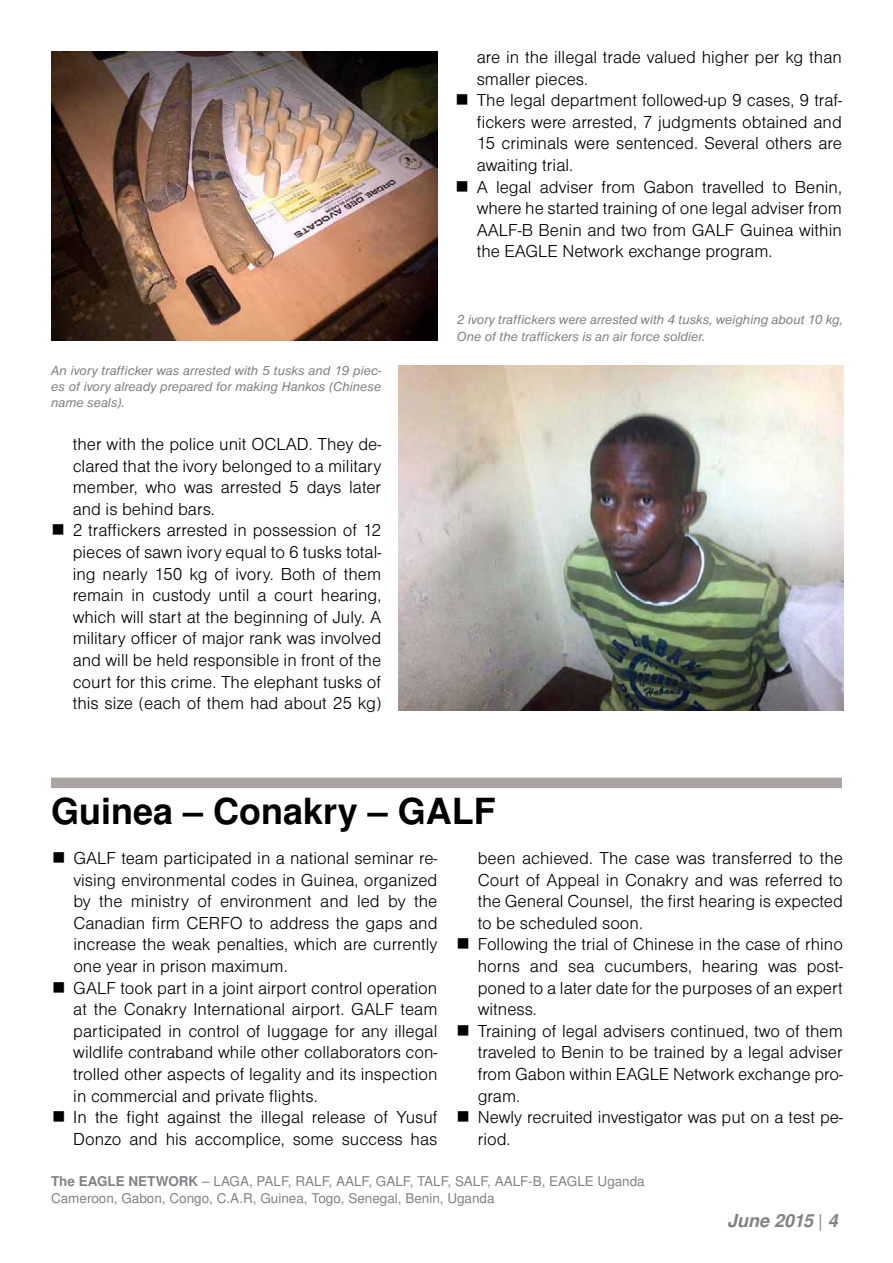
<style>
.page{position:relative;width:893px;height:1263px;background:#fff}
.page>*{position:absolute;margin:0;border:0;box-sizing:border-box;transform-origin:0 0}
.t1{font:700 36px "Nimbus Sans LOT";color:#000}
.t2{font:18px/21.6px "Nimbus Sans DOT Ligh";color:#000}
.t3{font:italic 700 18px "Nimbus Sans LOT";color:#808285}
.t4{font:italic 13.5px/16.2px "Nimbus Sans DOT";color:#808285;text-align:justify}
.t5{font:13.5px/16.2px "Nimbus Sans LOT";color:#808285}
.s1{font-weight:700}
.s2{font-weight:400;font-style:normal}
</style>
<div class="page">
<img style="left:398px;top:366px;width:445px;height:344px">
<img style="left:51px;top:51px;width:386px;height:290px">
<div style="left:51px;top:778px;width:791px;height:10px;background:#a9a3a1"></div>
<p class="t2" style="left:477px;top:47px;width:367px">are in the illegal trade valued higher per kg than smaller pieces.<br>The legal department followed-up 9 cases, 9 traf&shy;fickers were arrested, 7 judgments obtained and 15 criminals were sentenced. Several others are awaiting trial.<br>A legal adviser from Gabon travelled to Benin, where he started training of one legal adviser from AALF-B Benin and two from GALF Guinea within the EAGLE Network exchange program.</p>
<p class="t4" style="left:51px;top:362px;width:332px">An ivory trafficker was arrested with 5 tusks and 19 piec&shy;es of ivory already prepared for making Hankos (Chinese name seals).</p>
<p class="t2" style="left:73px;top:433px;width:310px">ther with the police unit OCLAD. They de&shy;clared that the ivory belonged to a military member, who was arrested 5 days later and is behind bars.<br>2 traffickers arrested in possession of 12 pieces of sawn ivory equal to 6 tusks total&shy;ing nearly 150 kg of ivory. Both of them remain in custody until a court hearing, which will start at the beginning of July. A military officer of major rank was involved and will be held responsible in front of the court for this crime. The elephant tusks of this size (each of them had about 25 kg)</p>
<p class="t4" style="left:457px;top:312px;width:388px">2 ivory traffickers were arrested with 4 tusks, weighing about 10 kg,<br>One of the traffickers is an air force soldier.</p>
<h1 class="t1" style="left:51px;top:790px;width:446px">Guinea – Conakry – GALF</h1>
<p class="t2" style="left:73px;top:847px;width:366px">GALF team participated in a national seminar re&shy;vising environmental codes in Guinea, organized by the ministry of environment and led by the Canadian firm CERFO to address the gaps and increase the weak penalties, which are currently one year in prison maximum.<br>GALF took part in a joint airport control operation at the Conakry International airport. GALF team participated in control of luggage for any illegal wildlife contraband while other collaborators con&shy;trolled other aspects of legality and its inspection in commercial and private flights.<br>In the fight against the illegal release of Yusuf Donzo and his accomplice, some success has</p>
<p class="t2" style="left:478px;top:847px;width:367px">been achieved. The case was transferred to the Court of Appeal in Conakry and was referred to the General Counsel, the first hearing is expected to be scheduled soon.<br>Following the trial of Chinese in the case of rhino horns and sea cucumbers, hearing was post&shy;poned to a later date for the purposes of an expert witness.<br>Training of legal advisers continued, two of them traveled to Benin to be trained by a legal adviser from Gabon within EAGLE Network exchange pro&shy;gram.<br>Newly recruited investigator was put on a test pe&shy;riod.</p>
<p class="t5" style="left:51px;top:1174px;width:595px"><span class="s1">The EAGLE NETWORK</span> – LAGA, PALF, RALF, AALF, GALF, TALF, SALF, AALF-B, EAGLE Uganda<br>Cameroon, Gabon, Congo, C.A.R, Guinea, Togo, Senegal, Benin, Uganda</p>
<p class="t3" style="left:727px;top:1210px;width:112px">June 2015 <span class="s2">|</span> 4</p>
</div>
